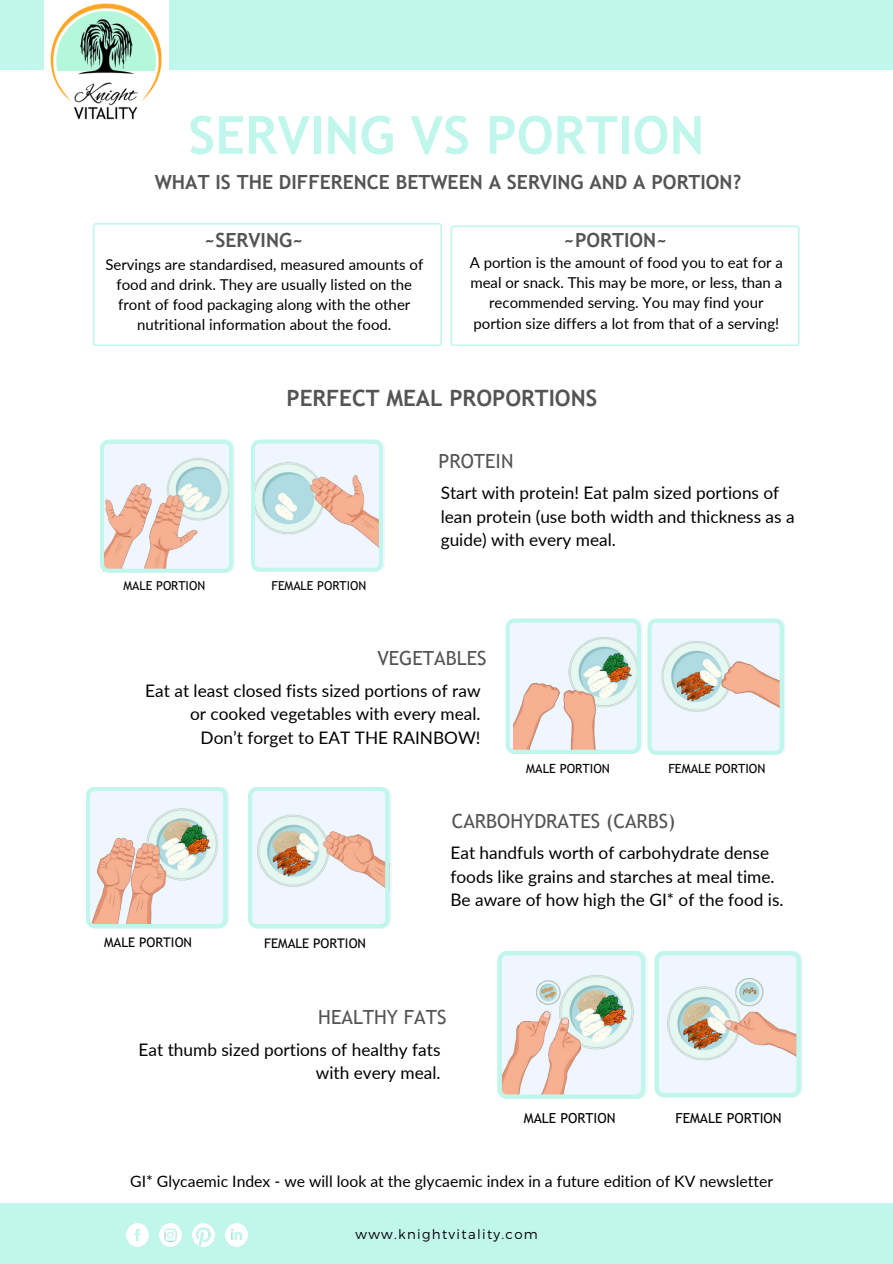
<style>
.page{position:relative;width:893px;height:1264px;background:#fff}
.page>*{position:absolute;margin:0;border:0;box-sizing:border-box;transform-origin:0 0}
.t1{font:700 52.5px "Trebuchet MS";color:#c1f6ec}
.t2{font:700 22.5px "Trebuchet MS";color:#545454}
.t3{font:700 19.5px "Trebuchet MS";color:#545454}
.t4{font:19.5px "Trebuchet MS";color:#545454}
.t5{font:17.25px/23.7px "Lato";color:#000}
.t6{font:15.75px "Lato";color:#000}
.t7{font:15px/20.2px "Lato";color:#000;text-align:center}
.t8{font:13.8px "Trebuchet MS";color:#000}
.t9{font:300 13.35px "Montserrat";letter-spacing:.1em;color:#000}
.t10{font:13.2px "Trebuchet MS";color:#000}
.t11{font:12.6px "Trebuchet MS";color:#000}
.t12{font:12.3px "Trebuchet MS";color:#000}
</style>
<div class="page">
<div style="left:0;top:1203px;width:892px;height:60px;background:#c1f6ec"></div>
<img style="left:126px;top:1223px;width:23px;height:23px">
<img style="left:159px;top:1223px;width:23px;height:23px">
<img style="left:192px;top:1223px;width:23px;height:23px">
<img style="left:225px;top:1223px;width:23px;height:23px">
<svg style="left:93px;top:223px;width:349px;height:123px"></svg>
<svg style="left:450px;top:225px;width:349px;height:121px"></svg>
<svg style="left:100px;top:439px;width:133px;height:134px"></svg>
<svg style="left:251px;top:439px;width:132px;height:132px"></svg>
<svg style="left:505px;top:618px;width:136px;height:136px"></svg>
<svg style="left:649px;top:618px;width:137px;height:137px"></svg>
<svg style="left:647px;top:618px;width:136px;height:137px"></svg>
<svg style="left:86px;top:787px;width:141px;height:141px"></svg>
<svg style="left:248px;top:787px;width:141px;height:141px"></svg>
<svg style="left:497px;top:951px;width:148px;height:148px"></svg>
<svg style="left:654px;top:951px;width:146px;height:146px"></svg>
<div style="left:0;top:0;width:892px;height:70px;background:#c1f6ec"></div>
<img style="left:44px;top:0;width:124px;height:120px">
<p class="t1" style="left:188px;top:104px;width:517px">SERVING VS PORTION</p>
<p class="t3" style="left:155px;top:171px;width:588px">WHAT IS THE DIFFERENCE BETWEEN A SERVING AND A PORTION?</p>
<p class="t3" style="left:204px;top:229px;width:101px">~SERVING~</p>
<p class="t3" style="left:563px;top:229px;width:105px">~PORTION~</p>
<p class="t7" style="left:105px;top:254px;width:319px">Servings are standardised, measured amounts of food and drink. They are usually listed on the front of food packaging along with the other nutritional information about the food.</p>
<p class="t7" style="left:469px;top:252px;width:315px">A portion is the amount of food you to eat for a meal or snack. This may be more, or less, than a recommended serving. You may find your portion size differs a lot from that of a serving!</p>
<p class="t2" style="left:286px;top:385px;width:312px">PERFECT MEAL PROPORTIONS</p>
<p class="t4" style="left:438px;top:449px;width:76px">PROTEIN</p>
<p class="t12" style="left:123px;top:578px;width:83px">MALE PORTION</p>
<p class="t12" style="left:271px;top:578px;width:96px">FEMALE PORTION</p>
<p class="t5" style="left:440px;top:480px;width:355px">Start with protein! Eat palm sized portions of lean protein (use both width and thickness as a guide) with every meal.</p>
<p class="t4" style="left:377px;top:647px;width:111px">VEGETABLES</p>
<p class="t5" style="left:145px;top:678px;width:337px;text-align:right">Eat at least closed fists sized portions of raw or cooked vegetables with every meal.</p>
<p class="t5" style="left:200px;top:725px;width:281px">Don’t forget to EAT THE RAINBOW!</p>
<p class="t11" style="left:526px;top:760px;width:85px">MALE PORTION</p>
<p class="t11" style="left:668px;top:760px;width:99px">FEMALE PORTION</p>
<p class="t4" style="left:451px;top:809px;width:225px">CARBOHYDRATES (CARBS)</p>
<p class="t10" style="left:104px;top:934px;width:89px">MALE PORTION</p>
<p class="t10" style="left:264px;top:935px;width:103px">FEMALE PORTION</p>
<p class="t5" style="left:450px;top:840px;width:334px">Eat handfuls worth of carbohydrate dense foods like grains and starches at meal time.<br>Be aware of how high the GI* of the food is.</p>
<p class="t4" style="left:318px;top:1006px;width:130px">HEALTHY FATS</p>
<p class="t5" style="left:139px;top:1037px;width:303px;text-align:right">Eat thumb sized portions of healthy fats with every meal.</p>
<p class="t8" style="left:524px;top:1109px;width:93px">MALE PORTION</p>
<p class="t8" style="left:675px;top:1109px;width:108px">FEMALE PORTION</p>
<p class="t6" style="left:130px;top:1171px;width:644px">GI* Glycaemic Index - we will look at the glycaemic index in a future edition of KV newsletter</p>
<p class="t9" style="left:355px;top:1225px;width:184px">www.knightvitality.com</p>
</div>
